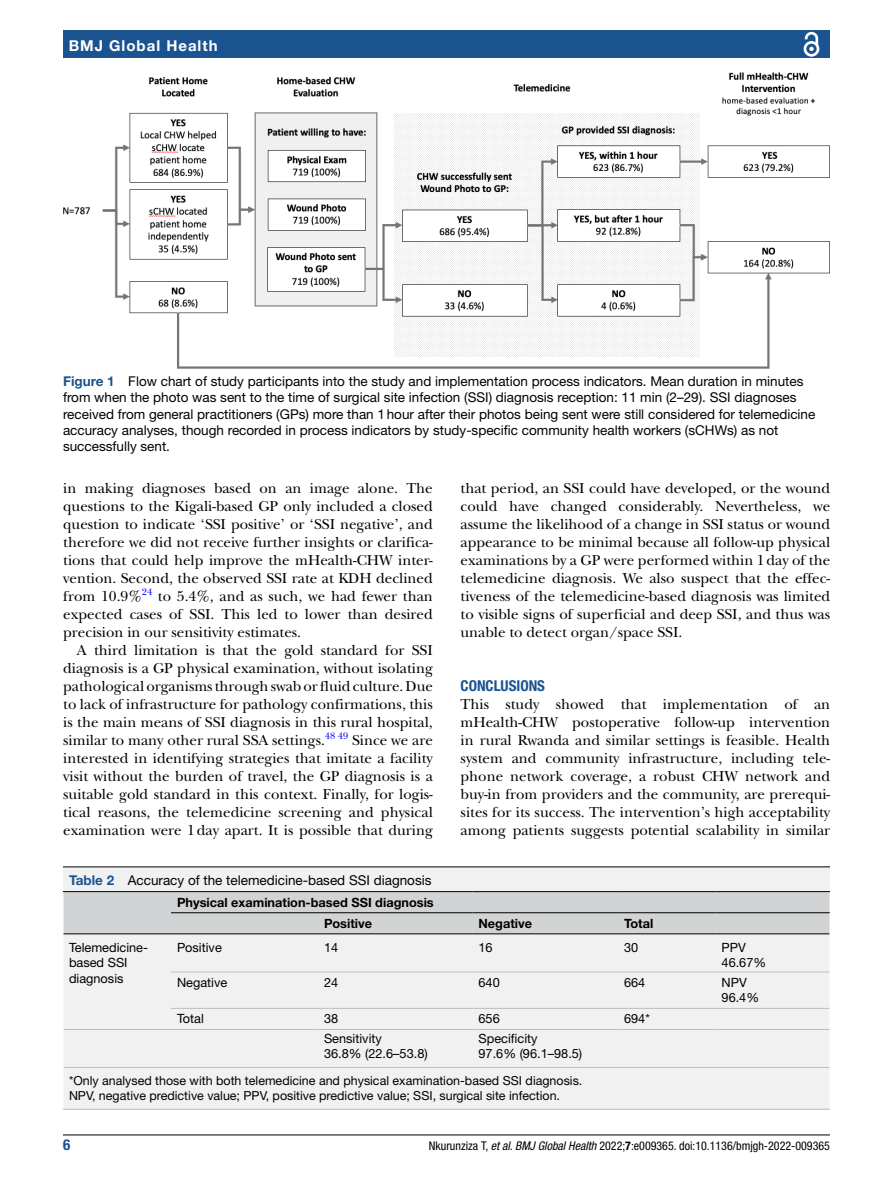
<style>
.page{position:relative;width:893px;height:1191px;background:#fff}
.page>*{position:absolute;margin:0;border:0;box-sizing:border-box;transform-origin:0 0}
.t1{font:15px/18px "New Baskerville";color:#000;text-align:justify}
.t2{font:700 15px "Helvetica Neue LT Std";letter-spacing:.065em;color:#fff}
.t3{font:700 condensed 15px "Helvetica Neue LT Std";color:#1b5391}
.t4{font:13.5px/16.2px "Helvetica Neue LT Std";color:#000}
.t5{font:12.75px/15.3px "Helvetica Neue LT Std";color:#000}
.t6{font:700 12.75px/21.1px "Helvetica Neue LT Std";color:#000}
.t7{font:12.45px/15px "Helvetica Neue LT Std";color:#000}
.t8{font:condensed 12px "Helvetica Neue LT Std";color:#000}
.t9{font:9.9px "New Baskerville";color:#00f}
.s1{font-weight:700;color:#1b5391}
.s2{font-style:italic}
.s3{font-weight:700}
</style>
<div class="page">
<hr style="left:63px;top:1134px;width:767px;height:1px;background:#000">
<div style="left:63px;top:31px;width:767px;height:27px;background:#1b5391"></div>
<svg style="left:803px;top:31px;width:17px;height:26px"></svg>
<img style="left:63px;top:73px;width:767px;height:295px">
<div style="left:63px;top:867px;width:767px;height:242px;background:#f1f1f2"></div>
<hr style="left:63px;top:866px;width:767px;height:1px;background:#000">
<hr style="left:171px;top:971px;width:147px;height:1px;background:#bcbec0">
<hr style="left:318px;top:971px;width:154px;height:1px;background:#bcbec0">
<hr style="left:472px;top:971px;width:146px;height:1px;background:#bcbec0">
<hr style="left:618px;top:971px;width:98px;height:1px;background:#bcbec0">
<hr style="left:716px;top:971px;width:114px;height:1px;background:#bcbec0">
<hr style="left:171px;top:1008px;width:147px;height:1px;background:#bcbec0">
<hr style="left:318px;top:1008px;width:154px;height:1px;background:#bcbec0">
<hr style="left:472px;top:1008px;width:146px;height:1px;background:#bcbec0">
<hr style="left:618px;top:1008px;width:98px;height:1px;background:#bcbec0">
<hr style="left:716px;top:1008px;width:114px;height:1px;background:#bcbec0">
<hr style="left:63px;top:1029px;width:108px;height:1px;background:#bcbec0">
<hr style="left:171px;top:1029px;width:147px;height:1px;background:#bcbec0">
<hr style="left:318px;top:1029px;width:154px;height:1px;background:#bcbec0">
<hr style="left:472px;top:1029px;width:146px;height:1px;background:#bcbec0">
<hr style="left:618px;top:1029px;width:98px;height:1px;background:#bcbec0">
<hr style="left:716px;top:1029px;width:114px;height:1px;background:#bcbec0">
<hr style="left:63px;top:1067px;width:108px;height:1px;background:#bcbec0">
<hr style="left:171px;top:1067px;width:147px;height:1px;background:#bcbec0">
<hr style="left:318px;top:1067px;width:154px;height:1px;background:#bcbec0">
<hr style="left:472px;top:1067px;width:146px;height:1px;background:#bcbec0">
<hr style="left:618px;top:1067px;width:98px;height:1px;background:#bcbec0">
<hr style="left:716px;top:1067px;width:114px;height:1px;background:#bcbec0">
<hr style="left:63px;top:1109px;width:108px;height:1px;background:#bcbec0">
<hr style="left:171px;top:1109px;width:147px;height:1px;background:#bcbec0">
<hr style="left:318px;top:1109px;width:154px;height:1px;background:#bcbec0">
<hr style="left:472px;top:1109px;width:146px;height:1px;background:#bcbec0">
<hr style="left:618px;top:1109px;width:98px;height:1px;background:#bcbec0">
<hr style="left:716px;top:1109px;width:114px;height:1px;background:#bcbec0">
<hr style="left:63px;top:934px;width:1px;height:38px;background:#fff">
<hr style="left:63px;top:972px;width:1px;height:36px;background:#fff">
<hr style="left:63px;top:1029px;width:1px;height:38px;background:#fff">
<hr style="left:63px;top:1067px;width:1px;height:42px;background:#fff">
<svg style="left:63px;top:891px;width:768px;height:43px;background:#c5c6c7"></svg>
<p class="t2" style="left:69px;top:36px;width:150px">BMJ Global Health</p>
<p class="t4" style="left:63px;top:373px;width:754px"><span class="s1">Figure 1</span> Flow chart of study participants into the study and implementation process indicators. Mean duration in minutes from when the photo was sent to the time of surgical site infection (SSI) diagnosis reception: 11 min (2–29). SSI diagnoses received from general practitioners (GPs) more than 1hour after their photos being sent were still considered for telemedicine accuracy analyses, though recorded in process indicators by study-specific community health workers (sCHWs) as not successfully sent.</p>
<p class="t1" style="left:63px;top:479px;width:371px">in making diagnoses based on an image alone. The questions to the Kigali-based GP only included a closed question to indicate ‘SSI positive’ or ‘SSI negative’, and therefore we did not receive further insights or clarifica&shy;tions that could help improve the mHealth-CHW inter&shy;vention. Second, the observed SSI rate at KDH declined from 10.9%</p>
<p class="t9" style="left:142px;top:585px;width:12px">24</p>
<p class="t1" style="left:63px;top:587px;width:371px;text-indent:95px">to 5.4%, and as such, we had fewer than expected cases of SSI. This led to lower than desired precision in our sensitivity estimates.</p>
<p class="t1" style="left:63px;top:641px;width:371px;text-indent:14px">A third limitation is that the gold standard for SSI diagnosis is a GP physical examination, without isolating pathological organisms through swab or fluid culture. Due to lack of infrastructure for pathology confirmations, this is the main means of SSI diagnosis in this rural hospital, similar to many other rural SSA settings.</p>
<p class="t9" style="left:325px;top:729px;width:25px">48 49</p>
<p class="t1" style="left:63px;top:731px;width:371px;text-indent:289px">Since we are interested in identifying strategies that imitate a facility visit without the burden of travel, the GP diagnosis is a suitable gold standard in this context. Finally, for logis&shy;tical reasons, the telemedicine screening and physical examination were 1day apart. It is possible that during</p>
<p class="t4" style="left:69px;top:872px;width:364px"><span class="s1">Table 2</span> Accuracy of the telemedicine-based SSI diagnosis</p>
<p class="t6" style="left:324px;top:891px;width:111px;text-indent:-147px">Physical examination-based SSI diagnosis<br>Positive</p>
<p class="t1" style="left:461px;top:479px;width:371px">that period, an SSI could have developed, or the wound could have changed considerably. Nevertheless, we assume the likelihood of a change in SSI status or wound appearance to be minimal because all follow-up physical examinations by a GP were performed within 1day of the telemedicine diagnosis. We also suspect that the effec&shy;tiveness of the telemedicine-based diagnosis was limited to visible signs of superficial and deep SSI, and thus was unable to detect organ/space SSI.</p>
<p class="t3" style="left:461px;top:677px;width:86px">CONCLUSIONS</p>
<p class="t1" style="left:461px;top:695px;width:371px">This study showed that implementation of an mHealth-CHW postoperative follow-up intervention in rural Rwanda and similar settings is feasible. Health system and community infrastructure, including tele&shy;phone network coverage, a robust CHW network and buy-in from providers and the community, are prerequi&shy;sites for its success. The intervention’s high acceptability among patients suggests potential scalability in similar</p>
<p class="t6" style="left:478px;top:912px;width:55px">Negative</p>
<p class="t6" style="left:624px;top:912px;width:31px">Total</p>
<p class="t5" style="left:69px;top:939px;width:81px">Telemedicine&shy;based SSI diagnosis</p>
<p class="t5" style="left:177px;top:939px;width:46px">Positive</p>
<p class="t5" style="left:324px;top:939px;width:16px">14</p>
<p class="t5" style="left:479px;top:939px;width:16px">16</p>
<p class="t5" style="left:624px;top:939px;width:16px">30</p>
<p class="t5" style="left:722px;top:939px;width:46px">PPV<br>46.67%</p>
<p class="t5" style="left:177px;top:974px;width:52px">Negative</p>
<p class="t5" style="left:324px;top:974px;width:16px">24</p>
<p class="t5" style="left:479px;top:974px;width:23px">640</p>
<p class="t5" style="left:624px;top:974px;width:23px">664</p>
<p class="t5" style="left:722px;top:974px;width:39px">NPV<br>96.4%</p>
<p class="t5" style="left:177px;top:1011px;width:28px">Total</p>
<p class="t5" style="left:324px;top:1011px;width:16px">38</p>
<p class="t5" style="left:479px;top:1011px;width:23px">656</p>
<p class="t5" style="left:624px;top:1011px;width:27px">694*</p>
<p class="t5" style="left:324px;top:1030px;width:105px">Sensitivity<br>36.8% (22.6–53.8)</p>
<p class="t5" style="left:479px;top:1030px;width:105px">Specificity<br>97.6% (96.1–98.5)</p>
<p class="t7" style="left:69px;top:1073px;width:515px">*Only analysed those with both telemedicine and physical examination-based SSI diagnosis.<br>NPV, negative predictive value; PPV, positive predictive value; SSI, surgical site infection.</p>
<p class="t3" style="left:63px;top:1135px;width:9px">6</p>
<p class="t8" style="left:429px;top:1138px;width:403px">Nkurunziza T, <span class="s2">et al</span>. <span class="s2">BMJ Global Health</span> 2022;<span class="s3">7</span>:e009365. doi:10.1136/bmjgh-2022-009365</p>
</div>
